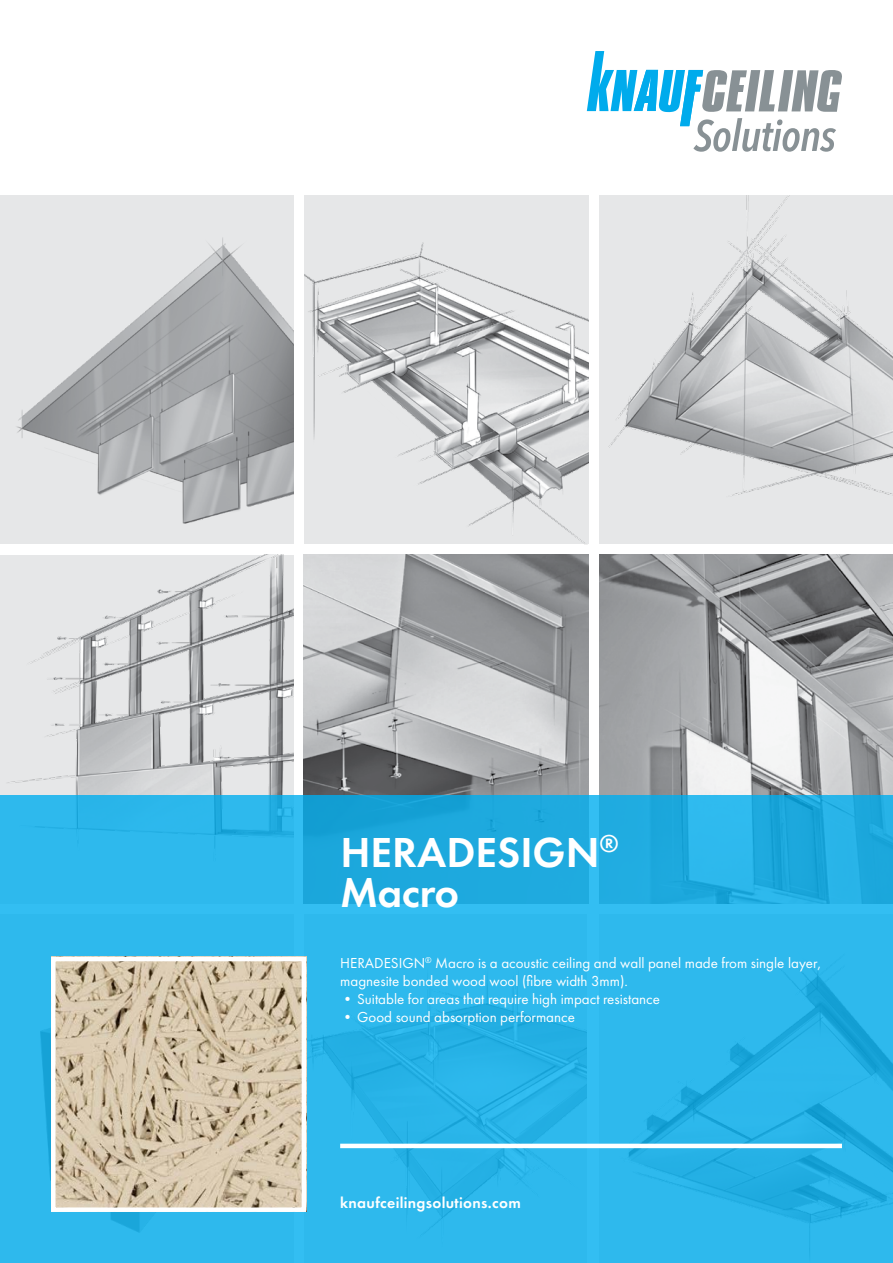
<style>
.page{position:relative;width:893px;height:1263px;background:#fff}
.page>*{position:absolute;margin:0;border:0;box-sizing:border-box;transform-origin:0 0}
.t1{font:600 43.5px/40.5px "Futura PT";color:#fff}
.t2{font:600 15.75px "Futura PT";letter-spacing:.02em;color:#fff}
.t3{font:15px/18px "Futura PT";color:#fff}
</style>
<div class="page">
<div style="left:0;top:196px;width:293px;height:348px;background:#e6e7e8"></div>
<img style="left:16px;top:237px;width:277px;height:287px">
<img style="left:600px;top:196px;width:293px;height:348px">
<div style="left:304px;top:196px;width:285px;height:348px;background:#e6e7e8"></div>
<img style="left:304px;top:242px;width:285px;height:302px">
<img style="left:0;top:555px;width:293px;height:240px">
<img style="left:600px;top:555px;width:293px;height:240px">
<img style="left:304px;top:555px;width:285px;height:240px">
<svg style="left:0;top:795px;width:893px;height:468px;background:#2ab4e8"></svg>
<img style="left:56px;top:962px;width:245px;height:245px">
<div style="left:51px;top:957px;width:255px;height:255px;border:4px solid #fff"></div>
<svg style="left:587px;top:51px;width:255px;height:101px"></svg>
<hr style="left:340px;top:1144px;width:502px;height:4px;background:#fff">
<h1 class="t1" style="left:340px;top:831px;width:280px">HERADESIGN<sup>®<br></sup>Macro</h1>
<p class="t3" style="left:340px;top:954px;width:483px">HERADESIGN<sup>®</sup> Macro is a acoustic ceiling and wall panel made from single layer, magnesite bonded wood wool (fibre width 3mm).</p>
<p class="t3" style="left:340px;top:990px;width:321px">•Suitable for areas that require high impact resistance</p>
<p class="t3" style="left:340px;top:1008px;width:236px">•Good sound absorption performance</p>
<p class="t2" style="left:340px;top:1192px;width:182px">knaufceilingsolutions.com</p>
</div>
